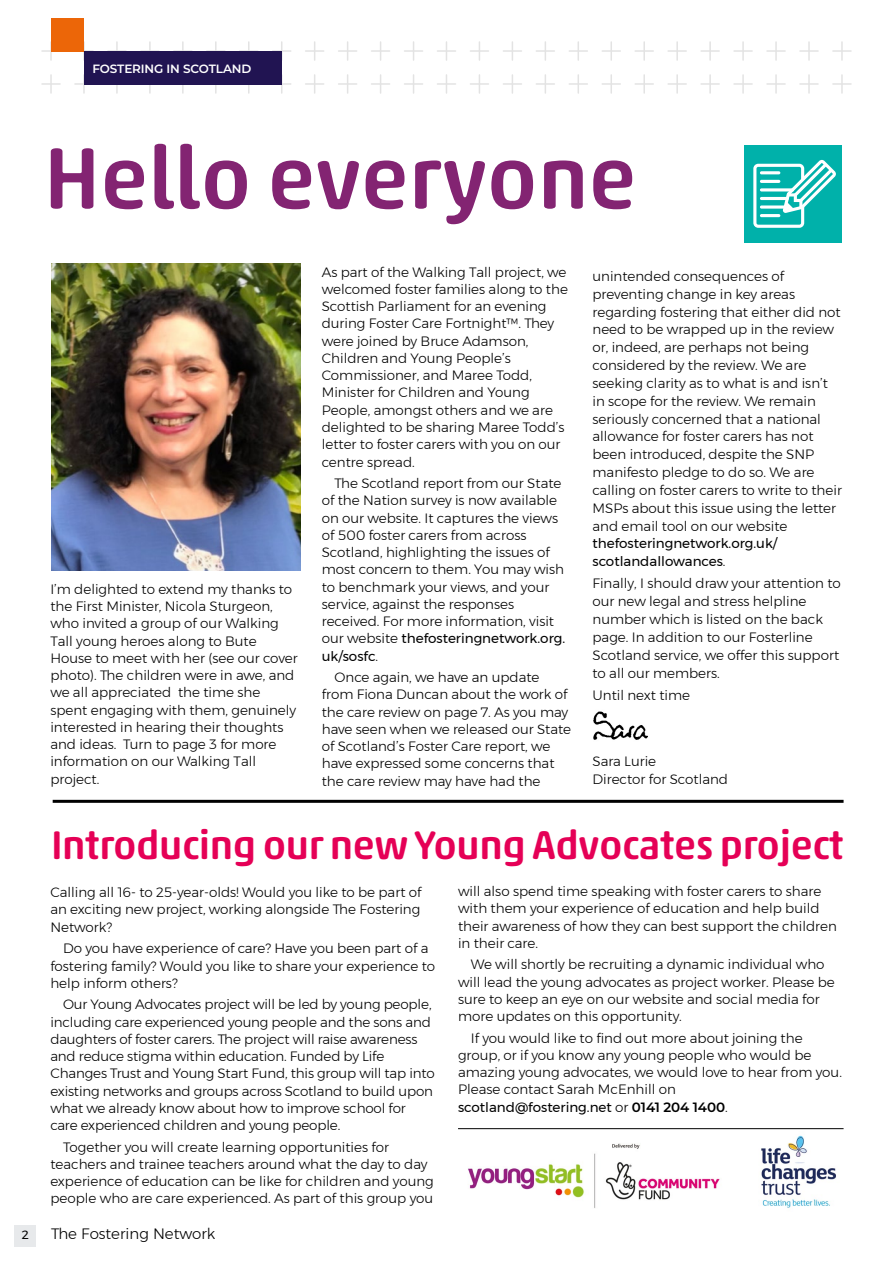
<style>
.page{position:relative;width:893px;height:1263px;background:#fff}
.page>*{position:absolute;margin:0;border:0;box-sizing:border-box;transform-origin:0 0}
.Body_copy{font:500 87.9px "Akko Rounded Pro";color:#832472}
.Body_copy-2{font:500 40.5px "Akko Rounded Pro";letter-spacing:-.01em;color:#e50056}
.t1{font:300 15px "Montserrat";color:#000}
.Body_copy-3{font:300 13.5px/17.2px "Montserrat";color:#000}
.Tab_copy{font:600 12px "Montserrat";letter-spacing:-.01em;color:#fff}
.Body_copy_9_12{font:12px "Montserrat";color:#000}
.s1{font-weight:400}
.s2{font-weight:600}
</style>
<div class="page">
<svg style="left:42px;top:42px;width:18px;height:18px"></svg>
<svg style="left:536px;top:42px;width:18px;height:18px"></svg>
<svg style="left:306px;top:42px;width:18px;height:18px"></svg>
<svg style="left:800px;top:42px;width:18px;height:18px"></svg>
<svg style="left:174px;top:42px;width:18px;height:9px"></svg>
<svg style="left:668px;top:42px;width:18px;height:18px"></svg>
<svg style="left:437px;top:42px;width:19px;height:18px"></svg>
<svg style="left:108px;top:42px;width:18px;height:9px"></svg>
<svg style="left:602px;top:42px;width:18px;height:18px"></svg>
<svg style="left:371px;top:42px;width:19px;height:18px"></svg>
<svg style="left:240px;top:42px;width:18px;height:9px"></svg>
<svg style="left:734px;top:42px;width:18px;height:18px"></svg>
<svg style="left:503px;top:42px;width:18px;height:18px"></svg>
<svg style="left:75px;top:42px;width:18px;height:18px"></svg>
<svg style="left:569px;top:42px;width:18px;height:18px"></svg>
<svg style="left:339px;top:42px;width:18px;height:18px"></svg>
<svg style="left:833px;top:42px;width:18px;height:18px"></svg>
<svg style="left:207px;top:42px;width:18px;height:9px"></svg>
<svg style="left:701px;top:42px;width:18px;height:18px"></svg>
<svg style="left:470px;top:42px;width:18px;height:18px"></svg>
<svg style="left:141px;top:42px;width:18px;height:9px"></svg>
<svg style="left:635px;top:42px;width:18px;height:18px"></svg>
<svg style="left:404px;top:42px;width:19px;height:18px"></svg>
<svg style="left:273px;top:42px;width:18px;height:18px"></svg>
<svg style="left:767px;top:42px;width:18px;height:18px"></svg>
<svg style="left:42px;top:75px;width:18px;height:18px"></svg>
<svg style="left:536px;top:75px;width:18px;height:18px"></svg>
<svg style="left:306px;top:75px;width:18px;height:18px"></svg>
<svg style="left:800px;top:75px;width:18px;height:18px"></svg>
<svg style="left:174px;top:84px;width:18px;height:9px"></svg>
<svg style="left:668px;top:75px;width:18px;height:18px"></svg>
<svg style="left:437px;top:75px;width:19px;height:18px"></svg>
<svg style="left:108px;top:84px;width:18px;height:9px"></svg>
<svg style="left:602px;top:75px;width:18px;height:18px"></svg>
<svg style="left:371px;top:75px;width:19px;height:18px"></svg>
<svg style="left:240px;top:84px;width:18px;height:9px"></svg>
<svg style="left:734px;top:75px;width:18px;height:18px"></svg>
<svg style="left:503px;top:75px;width:18px;height:18px"></svg>
<svg style="left:75px;top:75px;width:18px;height:18px"></svg>
<svg style="left:569px;top:75px;width:18px;height:18px"></svg>
<svg style="left:339px;top:75px;width:18px;height:18px"></svg>
<svg style="left:833px;top:75px;width:18px;height:18px"></svg>
<svg style="left:207px;top:84px;width:18px;height:9px"></svg>
<svg style="left:701px;top:75px;width:18px;height:18px"></svg>
<svg style="left:470px;top:75px;width:18px;height:18px"></svg>
<svg style="left:141px;top:84px;width:18px;height:9px"></svg>
<svg style="left:635px;top:75px;width:18px;height:18px"></svg>
<svg style="left:404px;top:75px;width:19px;height:18px"></svg>
<svg style="left:273px;top:75px;width:18px;height:18px"></svg>
<svg style="left:767px;top:75px;width:18px;height:18px"></svg>
<div style="left:14px;top:1225px;width:22px;height:21px;background:#e7e9eb"></div>
<div style="left:51px;top:18px;width:33px;height:33px;background:#ec6608"></div>
<div style="left:84px;top:51px;width:198px;height:33px;background:#211452"></div>
<hr style="left:53px;top:800px;width:790px;height:3px;background:#000">
<div style="left:744px;top:145px;width:97px;height:97px;background:#00b1aa"></div>
<svg style="left:753px;top:160px;width:83px;height:68px"></svg>
<img style="left:52px;top:264px;width:248px;height:306px">
<img style="left:761px;top:1135px;width:75px;height:73px">
<img style="left:468px;top:1143px;width:252px;height:65px">
<hr style="left:458px;top:1128px;width:385px;height:1px;background:#000">
<img style="left:593px;top:711px;width:55px;height:29px">
<p class="Tab_copy" style="left:93px;top:61px;width:160px">FOSTERING IN SCOTLAND</p>
<p class="Body_copy" style="left:44px;top:124px;width:594px">Hello everyone</p>
<p class="Body_copy-3" style="left:50px;top:580px;width:249px">I’m delighted to extend my thanks to the First Minister, Nicola Sturgeon, who invited a group of our Walking<br>Tall young heroes along to Bute<br>House to meet with her (see our cover photo). The children were in awe, and we all appreciated the time she spent engaging with them, genuinely interested in hearing their thoughts and ideas. Turn to page 3 for more information on our Walking Tall project.</p>
<p class="Body_copy-3" style="left:322px;top:263px;width:248px">As part of the Walking Tall project, we welcomed foster families along to the<br>Scottish Parliament for an evening during Foster Care Fortnight™. They were joined by Bruce Adamson,<br>Children and Young People’s<br>Commissioner, and Maree Todd,<br>Minister for Children and Young<br>People, amongst others and we are delighted to be sharing Maree Todd’s letter to foster carers with you on our centre spread.</p>
<p class="Body_copy-3" style="left:322px;top:474px;width:245px;text-indent:13px">The Scotland report from our State of the Nation survey is now available on our website. It captures the views of 500 foster carers from across Scotland, highlighting the issues of most concern to them. You may wish to benchmark your views, and your service, against the responses received. For more information, visit our website <span class="s1">thefosteringnetwork.org. uk/sosfc</span>.</p>
<p class="Body_copy-3" style="left:322px;top:668px;width:251px;text-indent:13px">Once again, we have an update from Fiona Duncan about the work of the care review on page 7. As you may have seen when we released our State of Scotland’s Foster Care report, we have expressed some concerns that the care review may have had the</p>
<p class="Body_copy-3" style="left:592px;top:267px;width:251px;line-height:17.9px">unintended consequences of preventing change in key areas regarding fostering that either did not need to be wrapped up in the review or, indeed, are perhaps not being considered by the review. We are seeking clarity as to what is and isn’t in scope for the review. We remain seriously concerned that a national allowance for foster carers has not been introduced, despite the SNP manifesto pledge to do so. We are calling on foster carers to write to their MSPs about this issue using the letter and email tool on our website <span class="s1">thefosteringnetwork.org.uk/ scotlandallowances</span>.</p>
<p class="Body_copy-3" style="left:592px;top:574px;width:250px;line-height:17.9px">Finally, I should draw your attention to our new legal and stress helpline number which is listed on the back page. In addition to our Fosterline Scotland service, we offer this support to all our members.</p>
<p class="Body_copy-3" style="left:592px;top:686px;width:99px">Until next time</p>
<p class="Body_copy-3" style="left:592px;top:752px;width:65px">Sara Lurie</p>
<p class="Body_copy-3" style="left:592px;top:770px;width:137px">Director for Scotland</p>
<p class="Body_copy-2" style="left:51px;top:820px;width:794px">Introducing our new Young Advocates project</p>
<p class="Body_copy-3" style="left:50px;top:884px;width:373px;text-align:justify">Calling all 16- to 25-year-olds! Would you like to be part of an exciting new project, working alongside The Fostering Network?</p>
<p class="Body_copy-3" style="left:50px;top:940px;width:386px;text-indent:13px">Do you have experience of care? Have you been part of a fostering family? Would you like to share your experience to help inform others?</p>
<p class="Body_copy-3" style="left:50px;top:996px;width:386px;text-indent:13px">Our Young Advocates project will be led by young people, including care experienced young people and the sons and daughters of foster carers. The project will raise awareness and reduce stigma within education. Funded by Life Changes Trust and Young Start Fund, this group will tap into existing networks and groups across Scotland to build upon what we already know about how to improve school for care experienced children and young people.</p>
<p class="Body_copy-3" style="left:50px;top:1138px;width:385px;text-indent:13px">Together you will create learning opportunities for teachers and trainee teachers around what the day to day experience of education can be like for children and young people who are care experienced. As part of this group you</p>
<p class="Body_copy_9_12" style="left:22px;top:1226px;width:8px">2</p>
<p class="t1" style="left:51px;top:1223px;width:166px">The Fostering Network</p>
<p class="Body_copy-3" style="left:458px;top:882px;width:380px">will also spend time speaking with foster carers to share with them your experience of education and help build their awareness of how they can best support the children in their care.</p>
<p class="Body_copy-3" style="left:458px;top:956px;width:378px;text-indent:13px">We will shortly be recruiting a dynamic individual who will lead the young advocates as project worker. Please be sure to keep an eye on our website and social media for more updates on this opportunity.</p>
<p class="Body_copy-3" style="left:458px;top:1029px;width:385px;text-indent:13px">If you would like to find out more about joining the group, or if you know any young people who would be amazing young advocates, we would love to hear from you.<br>Please contact Sarah McEnhill on<br><span class="s1">scotland@fostering.net</span> or <span class="s2">0141 204 1400</span>.</p>
</div>
